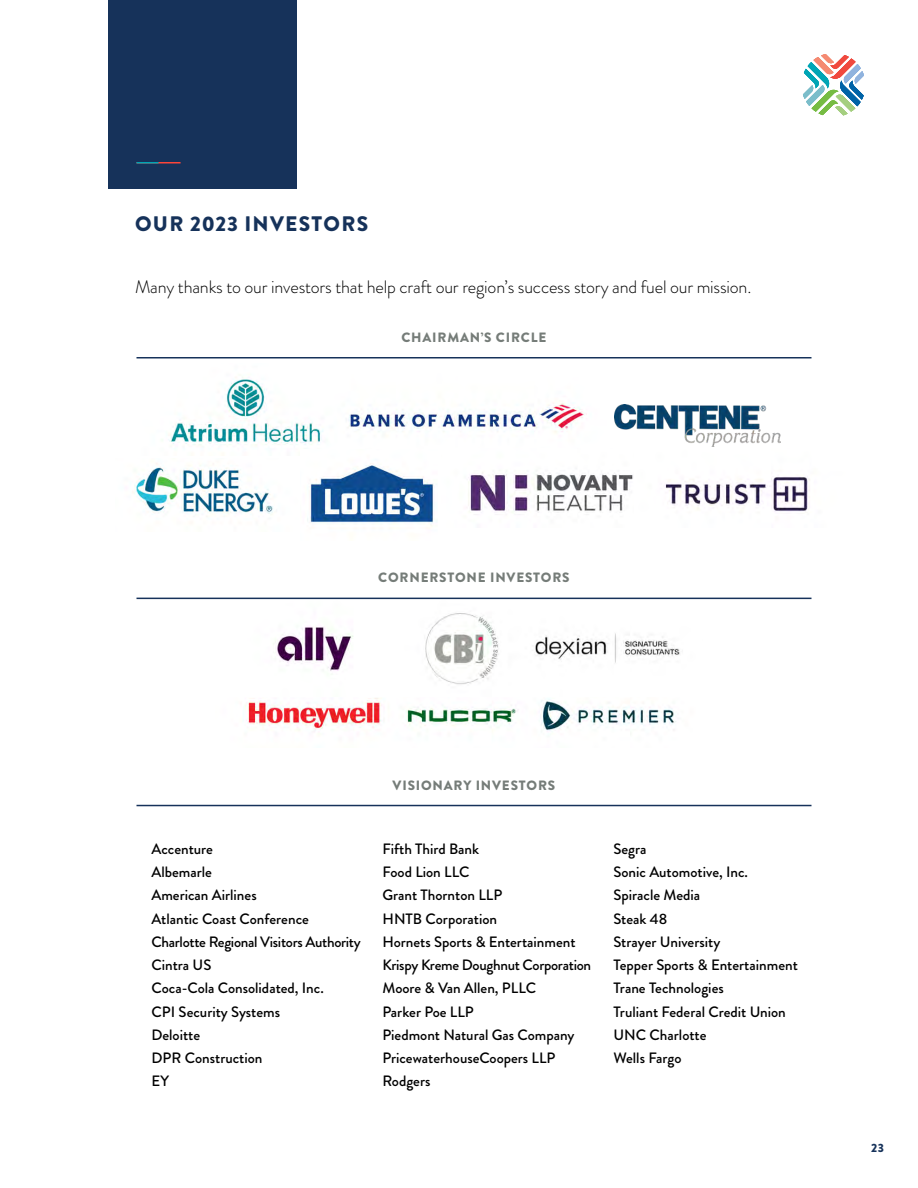
<style>
.page{position:relative;width:918px;height:1188px;background:#fff}
.page>*{position:absolute;margin:0;border:0;box-sizing:border-box;transform-origin:0 0}
.t1{font:900 21px "Brandon Grotesque";letter-spacing:.06em;color:#16325a}
.t2{font:300 18px "Brandon Grotesque";letter-spacing:-.01em;color:#000}
.t3{font:500 15px/23.2px "Brandon Grotesque";color:#000}
.t4{font:900 13.5px "Brandon Grotesque";letter-spacing:.06em;color:#757c78}
.t5{font:900 12px "Brandon Grotesque";color:#16325a}
</style>
<div class="page">
<img style="left:168px;top:379px;width:419px;height:67px">
<div style="left:108px;top:0;width:189px;height:189px;background:#16325a"></div>
<hr style="left:136px;top:162px;width:45px;height:2px;background:#fd4539">
<hr style="left:136px;top:162px;width:23px;height:2px;background:#00a5b5">
<svg style="left:803px;top:54px;width:61px;height:61px"></svg>
<hr style="left:136px;top:357px;width:676px;height:1px;background:#16325a">
<hr style="left:136px;top:805px;width:676px;height:1px;background:#16325a">
<img style="left:215px;top:599px;width:488px;height:133px">
<hr style="left:136px;top:598px;width:676px;height:1px;background:#16325a">
<img style="left:133px;top:463px;width:140px;height:52px">
<img style="left:307px;top:463px;width:130px;height:65px">
<img style="left:468px;top:472px;width:165px;height:41px">
<img style="left:665px;top:477px;width:145px;height:35px">
<img style="left:614px;top:405px;width:167px;height:41px">
<h1 class="t1" style="left:135px;top:209px;width:235px">OUR 2023 INVESTORS</h1>
<p class="t2" style="left:135px;top:275px;width:618px">Many thanks to our investors that help craft our region’s success story and fuel our mission.</p>
<p class="t4" style="left:401px;top:328px;width:147px">CHAIRMAN’S CIRCLE</p>
<p class="t4" style="left:378px;top:568px;width:193px">CORNERSTONE INVESTORS</p>
<p class="t4" style="left:393px;top:775px;width:164px">VISIONARY INVESTORS</p>
<p class="t3" style="left:152px;top:837px;width:211px">Accenture<br>Albemarle<br>American Airlines<br>Atlantic Coast Conference<br>Charlotte Regional Visitors Authority<br>Cintra US<br>Coca-Cola Consolidated, Inc.<br>CPI Security Systems<br>Deloitte<br>DPR Construction<br>EY</p>
<p class="t3" style="left:382px;top:837px;width:210px">Fifth Third Bank<br>Food Lion LLC<br>Grant Thornton LLP<br>HNTB Corporation<br>Hornets Sports &amp; Entertainment<br>Krispy Kreme Doughnut Corporation<br>Moore &amp; Van Allen, PLLC<br>Parker Poe LLP<br>Piedmont Natural Gas Company<br>PricewaterhouseCoopers LLP<br>Rodgers</p>
<p class="t3" style="left:614px;top:837px;width:186px">Segra<br>Sonic Automotive, Inc.<br>Spiracle Media<br>Steak 48<br>Strayer University<br>Tepper Sports &amp; Entertainment<br>Trane Technologies<br>Truliant Federal Credit Union<br>UNC Charlotte<br>Wells Fargo</p>
<p class="t5" style="left:871px;top:1139px;width:14px">23</p>
</div>
